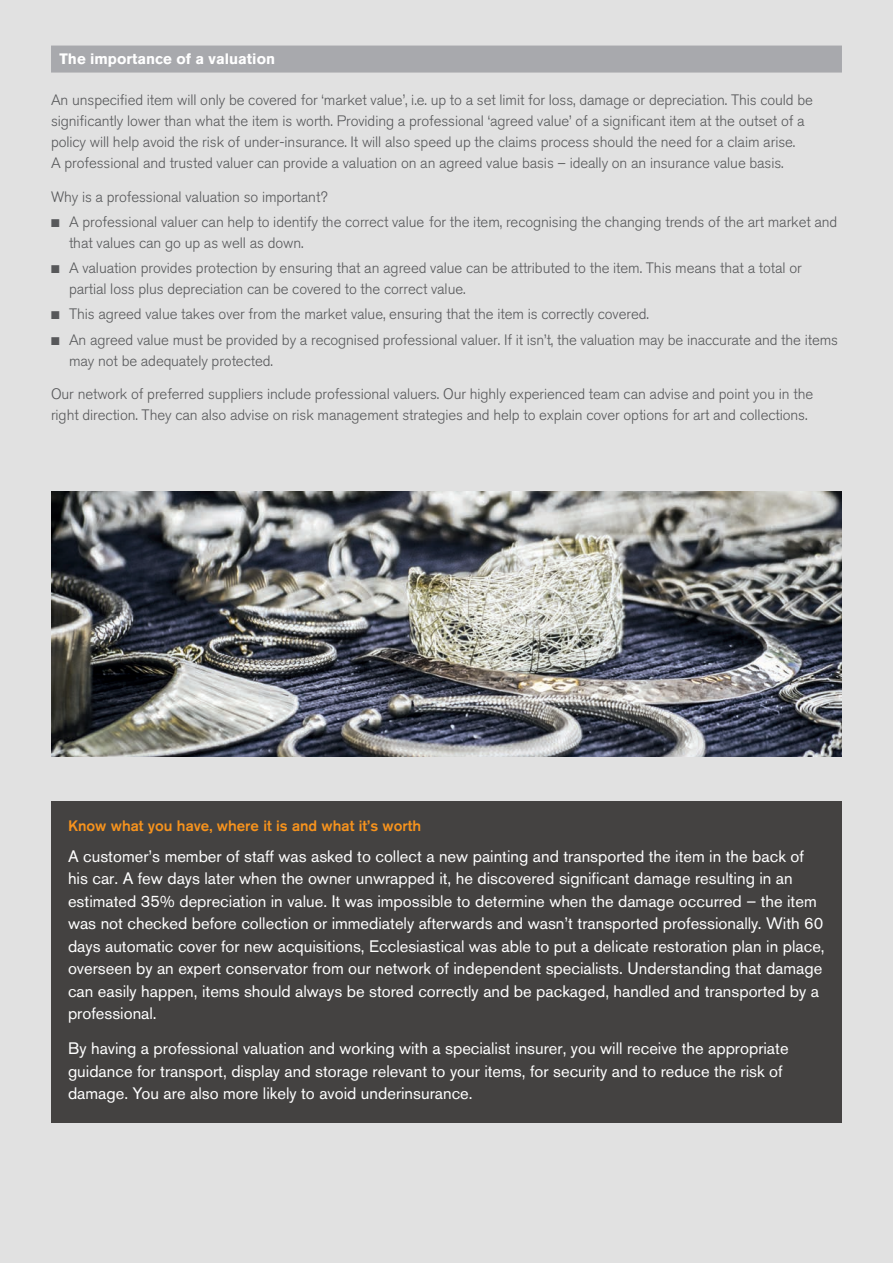
<style>
.page{position:relative;width:893px;height:1263px;background:#e1e1e1}
.page>*{position:absolute;margin:0;border:0;box-sizing:border-box;transform-origin:0 0}
.t1{font:16.5px/22.5px "Akzidenz Grotesk BQ";color:#fff}
.t2{font:300 15px/21px "Akzidenz Grotesk BQ";letter-spacing:-.005em;color:#57585a}
.t3{font:500 15px "Akzidenz Grotesk BQ";color:#f7931d}
.t4{font:700 15px "Akzidenz Grotesk BQ";color:#fff}
</style>
<div class="page">
<div style="left:51px;top:801px;width:791px;height:322px;background:#444241"></div>
<div style="left:51px;top:46px;width:791px;height:27px;background:#a8a9ad"></div>
<img style="left:51px;top:491px;width:791px;height:266px">
<p class="t4" style="left:60px;top:50px;width:217px">The importance of a valuation</p>
<p class="t2" style="left:51px;top:89px;width:763px">An unspecified item will only be covered for ‘market value’, i.e. up to a set limit for loss, damage or depreciation. This could be significantly lower than what the item is worth. Providing a professional ‘agreed value’ of a significant item at the outset of a policy will help avoid the risk of under-insurance. It will also speed up the claims process should the need for a claim arise.<br>A professional and trusted valuer can provide a valuation on an agreed value basis – ideally on an insurance value basis.</p>
<p class="t2" style="left:51px;top:186px;width:278px">Why is a professional valuation so important?</p>
<p class="t2" style="left:51px;top:211px;width:788px">■ A professional valuer can help to identify the correct value for the item, recognising the changing trends of the art market and</p>
<p class="t2" style="left:69px;top:232px;width:236px">that values can go up as well as down.</p>
<p class="t2" style="left:69px;top:258px;width:734px;text-indent:-18px">■ A valuation provides protection by ensuring that an agreed value can be attributed to the item. This means that a total or partial loss plus depreciation can be covered to the correct value.</p>
<p class="t2" style="left:51px;top:304px;width:599px">■ This agreed value takes over from the market value, ensuring that the item is correctly covered.</p>
<p class="t2" style="left:51px;top:329px;width:789px">■ An agreed value must be provided by a recognised professional valuer. If it isn’t, the valuation may be inaccurate and the items</p>
<p class="t2" style="left:69px;top:350px;width:205px">may not be adequately protected.</p>
<p class="t2" style="left:51px;top:384px;width:764px">Our network of preferred suppliers include professional valuers. Our highly experienced team can advise and point you in the right direction. They can also advise on risk management strategies and help to explain cover options for art and collections.</p>
<p class="t3" style="left:68px;top:816px;width:355px">Know what you have, where it is and what it’s worth</p>
<p class="t1" style="left:68px;top:844px;width:758px">A customer’s member of staff was asked to collect a new painting and transported the item in the back of his car. A few days later when the owner unwrapped it, he discovered significant damage resulting in an estimated 35% depreciation in value. It was impossible to determine when the damage occurred – the item was not checked before collection or immediately afterwards and wasn’t transported professionally. With 60 days automatic cover for new acquisitions, Ecclesiastical was able to put a delicate restoration plan in place, overseen by an expert conservator from our network of independent specialists. Understanding that damage can easily happen, items should always be stored correctly and be packaged, handled and transported by a professional.</p>
<p class="t1" style="left:68px;top:1037px;width:722px">By having a professional valuation and working with a specialist insurer, you will receive the appropriate guidance for transport, display and storage relevant to your items, for security and to reduce the risk of damage. You are also more likely to avoid underinsurance.</p>
</div>
